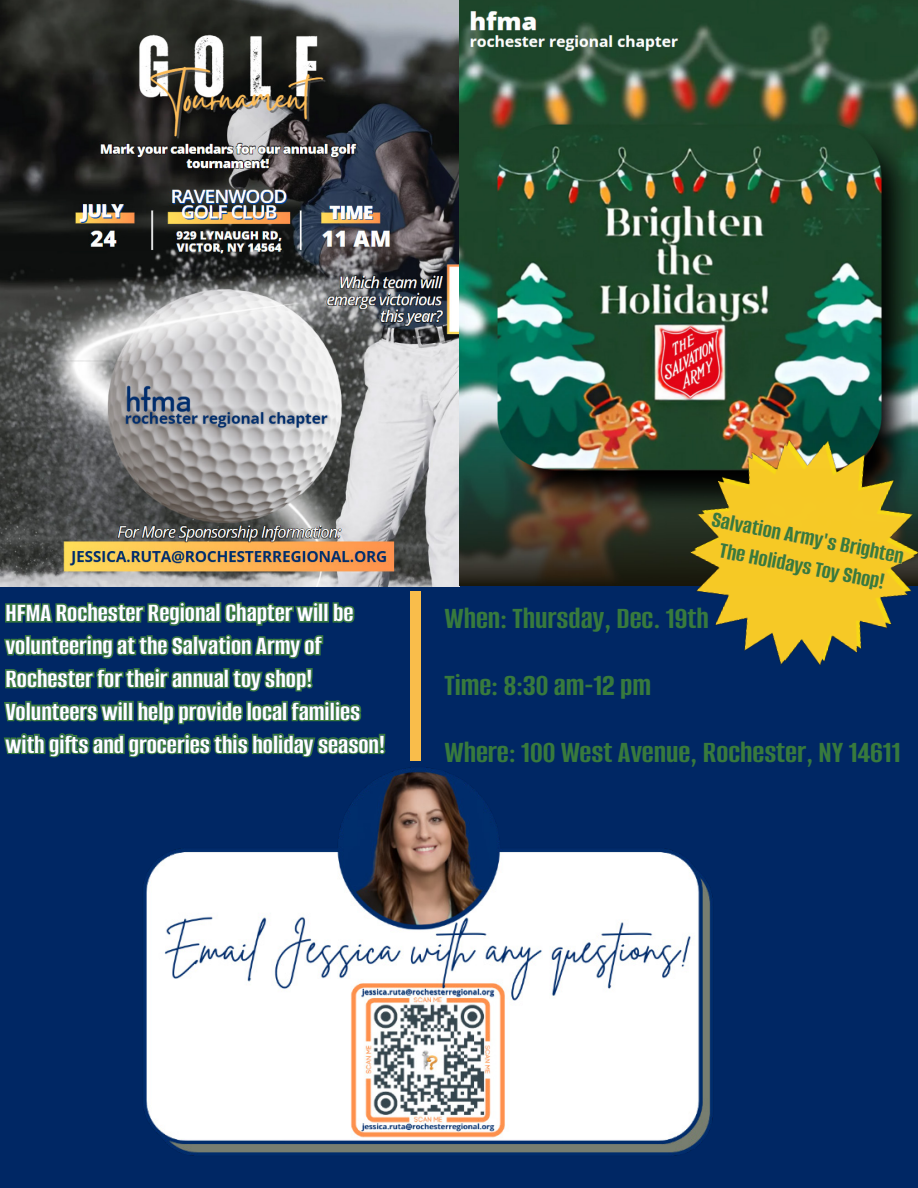
<style>
.page{position:relative;width:918px;height:1188px;background:#fff}
.page>*{position:absolute;margin:0;border:0;box-sizing:border-box;transform-origin:0 0}
.t1{font:700 32.25px/66.9px "Alumni Sans";color:#387a3d}
.t2{font:700 27.45px/32.8px "Alumni Sans";color:#fff}
.t3{font:700 24.15px/29px "Alumni Sans";color:#387a3d;text-align:center}
</style>
<div class="page">
<div style="left:0;top:586px;width:918px;height:602px;background:#002764"></div>
<img style="left:0;top:0;width:918px;height:586px">
<img style="left:672px;top:419px;width:246px;height:247px">
<svg style="left:711px;top:512px;width:193px;height:78px;background:#f0c327"></svg>
<svg style="left:4px;top:602px;width:381px;height:155px"></svg>
<div style="left:410px;top:592px;width:11px;height:169px;background:#f9bd4b"></div>
<img style="left:143px;top:767px;width:570px;height:389px">
<p class="t3" style="left:715px;top:505px;width:196px;rotate:11deg">Salvation Army's Brighten<br>The Holidays Toy Shop!</p>
<p class="t2" style="left:5px;top:597px;width:381px">HFMA Rochester Regional Chapter will be volunteering at the Salvation Army of Rochester for their annual toy shop!<br>Volunteers will help provide local families with gifts and groceries this holiday season!</p>
<p class="t1" style="left:444px;top:586px;width:458px">When: Thursday, Dec. 19th<br>Time: 8:30 am-12 pm<br>Where: 100 West Avenue, Rochester, NY 14611</p>
</div>
